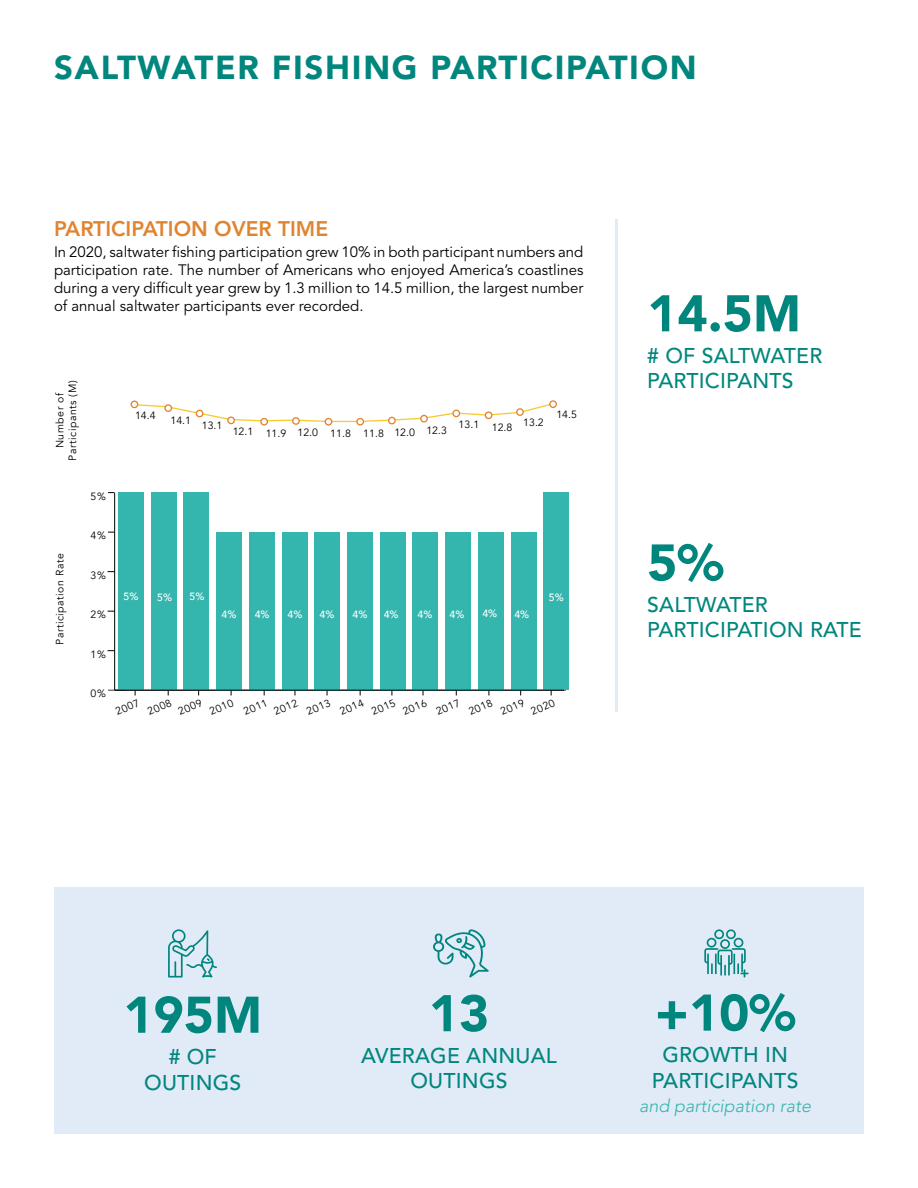
<style>
.page{position:relative;width:918px;height:1188px;background:#fff}
.page>*{position:absolute;margin:0;border:0;box-sizing:border-box;transform-origin:0 0}
.t1{font:900 51px "Avenir LT Std";color:#00867d}
.t2{font:900 33px "Avenir LT Std";letter-spacing:.05em;color:#00867d}
.t3{font:500 21.15px/25.5px "Avenir LT Std";letter-spacing:.01em;color:#00877d}
.t4{font:500 21.15px/25.5px "Avenir LT Std";letter-spacing:.01em;color:#00867d;text-align:center}
.t5{font:800 21px "Avenir LT Std";color:#e18430}
.t6{font:italic 300 18px "Avenir LT Std";color:#33b5ad}
.t7{font:15px/18px "Avenir LT Std";color:#000;text-align:justify}
.t8{font:10.65px/12.8px "Avenir";letter-spacing:.05em;color:#000;text-align:center}
.t9{font:10.5px "Avenir";color:#000}
.t10{font:500 10.5px "Avenir";color:#fff}
</style>
<div class="page">
<hr style="left:327px;top:421px;width:32px;height:1px;background:#f6cb32">
<hr style="left:108px;top:690px;width:458px;height:1px;background:#393a3e">
<hr style="left:114px;top:493px;width:1px;height:197px;background:#000">
<div style="left:118px;top:493px;width:26px;height:197px;background:#34b5ad"></div>
<div style="left:151px;top:493px;width:26px;height:197px;background:#34b5ad"></div>
<div style="left:184px;top:493px;width:25px;height:197px;background:#34b5ad"></div>
<div style="left:216px;top:532px;width:26px;height:158px;background:#34b5ad"></div>
<div style="left:249px;top:532px;width:26px;height:158px;background:#34b5ad"></div>
<div style="left:282px;top:532px;width:25px;height:158px;background:#34b5ad"></div>
<div style="left:314px;top:532px;width:26px;height:158px;background:#34b5ad"></div>
<div style="left:347px;top:532px;width:26px;height:158px;background:#34b5ad"></div>
<div style="left:380px;top:532px;width:26px;height:158px;background:#34b5ad"></div>
<div style="left:413px;top:532px;width:25px;height:158px;background:#34b5ad"></div>
<div style="left:445px;top:532px;width:26px;height:158px;background:#34b5ad"></div>
<div style="left:478px;top:532px;width:26px;height:158px;background:#34b5ad"></div>
<div style="left:511px;top:532px;width:25px;height:158px;background:#34b5ad"></div>
<div style="left:543px;top:493px;width:26px;height:197px;background:#34b5ad"></div>
<hr style="left:115px;top:690px;width:449px;height:1px;background:#000">
<div style="left:131px;top:401px;width:7px;height:7px;border:1px solid #e18430;border-radius:50%"></div>
<div style="left:260px;top:418px;width:8px;height:8px;border:1px solid #e18430;border-radius:50%"></div>
<svg style="left:133px;top:403px;width:194px;height:22px"></svg>
<div style="left:292px;top:417px;width:8px;height:8px;border:1px solid #e18430;border-radius:50%"></div>
<div style="left:325px;top:419px;width:7px;height:6px;background:#fff;border-radius:50%"></div>
<div style="left:325px;top:418px;width:7px;height:8px;border:1px solid #e18430;border-radius:50%"></div>
<div style="left:356px;top:418px;width:8px;height:8px;border:1px solid #e18430;border-radius:50%"></div>
<div style="left:549px;top:400px;width:8px;height:8px;border:1px solid #e18430;border-radius:50%"></div>
<svg style="left:357px;top:401px;width:199px;height:24px"></svg>
<div style="left:516px;top:408px;width:8px;height:8px;border:1px solid #e18430;border-radius:50%"></div>
<div style="left:54px;top:888px;width:810px;height:246px;background:#e1eaf7"></div>
<svg style="left:168px;top:929px;width:49px;height:49px"></svg>
<svg style="left:433px;top:929px;width:56px;height:49px"></svg>
<hr style="left:615px;top:219px;width:3px;height:493px;background:#e1eaf7">
<svg style="left:704px;top:929px;width:45px;height:49px"></svg>
<h2 class="t2" style="left:54px;top:47px;width:644px">SALTWATER FISHING PARTICIPATION</h2>
<h3 class="t5" style="left:54px;top:217px;width:276px">PARTICIPATION OVER TIME</h3>
<p class="t7" style="left:54px;top:244px;width:531px">In 2020, saltwater fishing participation grew 10% in both participant numbers and participation rate. The number of Americans who enjoyed America’s coastlines during a very difficult year grew by 1.3 million to 14.5 million, the largest number of annual saltwater participants ever recorded.</p>
<p class="t8" style="left:54px;top:461px;width:82px;rotate:-90deg">Number of<br>Participants (M)</p>
<p class="t9" style="left:135px;top:409px;width:22px">14.4</p>
<p class="t9" style="left:170px;top:414px;width:22px">14.1</p>
<p class="t9" style="left:202px;top:419px;width:22px">13.1</p>
<p class="t9" style="left:233px;top:426px;width:216px">12.1 11.9 12.0 11.8 11.8 12.0 12.3</p>
<p class="t9" style="left:459px;top:418px;width:22px">13.1</p>
<p class="t9" style="left:492px;top:421px;width:22px">12.8</p>
<p class="t9" style="left:523px;top:416px;width:22px">13.2</p>
<p class="t9" style="left:556px;top:408px;width:22px">14.5</p>
<p class="t8" style="left:54px;top:645px;width:93px;rotate:-90deg">Participation Rate</p>
<p class="t9" style="left:91px;top:490px;width:17px">5%</p>
<p class="t9" style="left:91px;top:529px;width:17px">4%</p>
<p class="t9" style="left:91px;top:569px;width:17px">3%</p>
<p class="t9" style="left:91px;top:608px;width:17px">2%</p>
<p class="t10" style="left:124px;top:587px;width:16px">5%</p>
<p class="t10" style="left:157px;top:588px;width:16px">5%</p>
<p class="t10" style="left:189px;top:588px;width:16px">5%</p>
<p class="t10" style="left:222px;top:605px;width:16px">4%</p>
<p class="t10" style="left:255px;top:605px;width:16px">4%</p>
<p class="t10" style="left:288px;top:605px;width:16px">4%</p>
<p class="t10" style="left:320px;top:605px;width:16px">4%</p>
<p class="t10" style="left:353px;top:605px;width:16px">4%</p>
<p class="t10" style="left:384px;top:605px;width:16px">4%</p>
<p class="t10" style="left:417px;top:605px;width:16px">4%</p>
<p class="t10" style="left:450px;top:605px;width:16px">4%</p>
<p class="t10" style="left:482px;top:604px;width:16px">4%</p>
<p class="t10" style="left:514px;top:605px;width:16px">4%</p>
<p class="t10" style="left:549px;top:588px;width:16px">5%</p>
<p class="t9" style="left:91px;top:648px;width:17px">1%</p>
<p class="t9" style="left:91px;top:687px;width:17px">0%</p>
<p class="t9" style="left:529px;top:706px;width:27px;rotate:-24deg">2020</p>
<p class="t9" style="left:113px;top:706px;width:27px;rotate:-24deg">2007</p>
<p class="t9" style="left:146px;top:706px;width:27px;rotate:-24deg">2008</p>
<p class="t9" style="left:176px;top:706px;width:27px;rotate:-24deg">2009</p>
<p class="t9" style="left:208px;top:706px;width:27px;rotate:-24deg">2010</p>
<p class="t9" style="left:242px;top:706px;width:27px;rotate:-24deg">2011</p>
<p class="t9" style="left:272px;top:706px;width:27px;rotate:-24deg">2012</p>
<p class="t9" style="left:305px;top:706px;width:27px;rotate:-24deg">2013</p>
<p class="t9" style="left:338px;top:706px;width:27px;rotate:-24deg">2014</p>
<p class="t9" style="left:370px;top:706px;width:27px;rotate:-24deg">2015</p>
<p class="t9" style="left:401px;top:706px;width:27px;rotate:-24deg">2016</p>
<p class="t9" style="left:434px;top:706px;width:27px;rotate:-24deg">2017</p>
<p class="t9" style="left:467px;top:706px;width:27px;rotate:-24deg">2018</p>
<p class="t9" style="left:498px;top:706px;width:27px;rotate:-24deg">2019</p>
<h1 class="t1" style="left:647px;top:283px;width:155px">14.5M</h1>
<h3 class="t3" style="left:647px;top:343px;width:177px"># OF SALTWATER<br>PARTICIPANTS</h3>
<h1 class="t1" style="left:647px;top:532px;width:78px">5%</h1>
<h3 class="t3" style="left:647px;top:592px;width:216px">SALTWATER<br>PARTICIPATION RATE</h3>
<h1 class="t1" style="left:123px;top:984px;width:140px">195M</h1>
<h3 class="t4" style="left:144px;top:1045px;width:99px"># OF<br>OUTINGS</h3>
<h1 class="t1" style="left:429px;top:983px;width:62px">13</h1>
<h3 class="t4" style="left:361px;top:1043px;width:197px">AVERAGE ANNUAL<br>OUTINGS</h3>
<h1 class="t1" style="left:655px;top:982px;width:142px">+10%</h1>
<h3 class="t4" style="left:652px;top:1043px;width:148px">GROWTH IN<br>PARTICIPANTS</h3>
<p class="t6" style="left:639px;top:1095px;width:174px">and participation rate</p>
</div>
